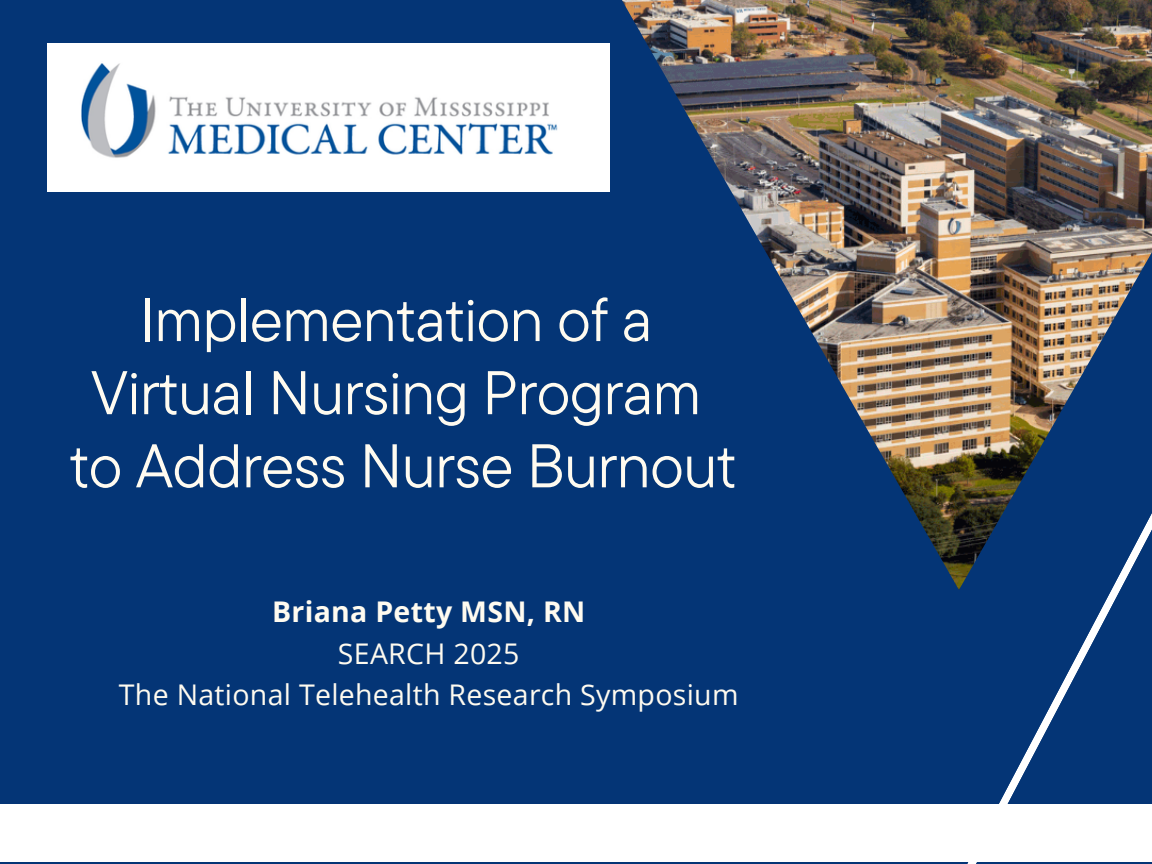
<style>
.page{position:relative;width:1152px;height:864px;background:#043576}
.page>*{position:absolute;margin:0;border:0;box-sizing:border-box;transform-origin:0 0}
.t1{font:61.5px/73.2px "TT Commons Pro";letter-spacing:-.01em;color:#fffbf0;text-align:center}
.t2{font:28.5px "Open Sans";letter-spacing:.01em;color:#fffbf0}
.t3{font:700 28.5px "Open Sans";letter-spacing:.01em;color:#fffbf0}
</style>
<div class="page">
<svg style="left:967px;top:590px;width:153px;height:274px"></svg>
<div style="left:0;top:804px;width:1152px;height:58px;background:#fff"></div>
<img style="left:622px;top:0;width:530px;height:590px">
<div style="left:47px;top:43px;width:563px;height:149px;background:#fff"></div>
<img style="left:81px;top:63px;width:477px;height:95px">
<p class="t1" style="left:70px;top:281px;width:668px">Implementation of a<br>Virtual Nursing Program to Address Nurse Burnout</p>
<h1 class="t3" style="left:272px;top:592px;width:315px">Briana Petty MSN, RN</h1>
<p class="t2" style="left:338px;top:633px;width:183px">SEARCH 2025</p>
<p class="t2" style="left:119px;top:675px;width:621px">The National Telehealth Research Symposium</p>
</div>
